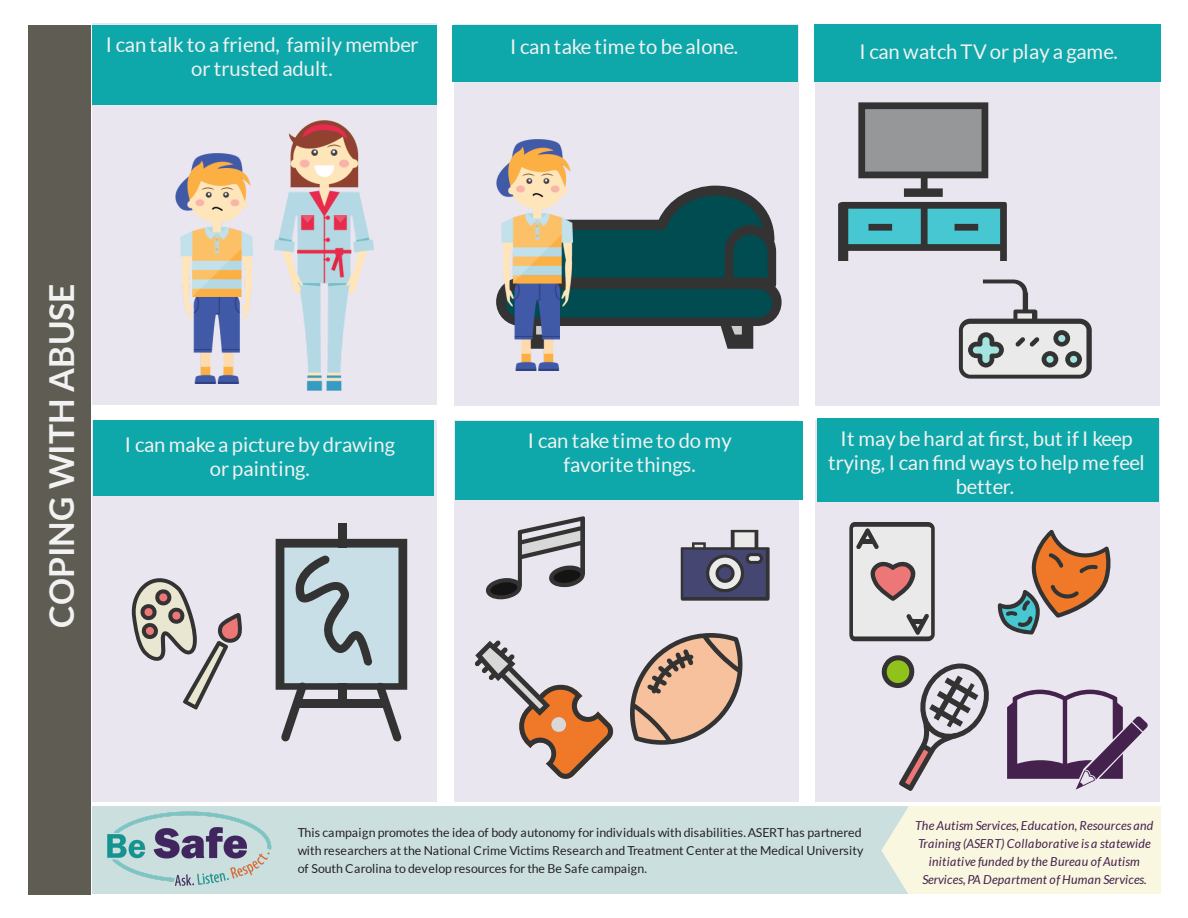
<style>
.page{position:relative;width:1188px;height:918px;background:#fff}
.page>*{position:absolute;margin:0;border:0;box-sizing:border-box;transform-origin:0 0}
.t1{font:700 33.75px "Lato";color:#f2f2f2}
.t2{font:20.25px/23.7px "Lato";color:#f2f2f2;text-align:center}
.t3{font:12.3px/18px "Lato";letter-spacing:-.005em;color:#242021}
.t4{font:italic 12.3px/18px "Lato";letter-spacing:.02em;color:#45214d;text-align:center}
</style>
<div class="page">
<div style="left:454px;top:421px;width:345px;height:381px;background:#eae6ef"></div>
<div style="left:816px;top:25px;width:344px;height:381px;background:#eae6ef"></div>
<div style="left:814px;top:25px;width:347px;height:57px;background:#0fa8aa"></div>
<div style="left:454px;top:25px;width:345px;height:381px;background:#eae6ef"></div>
<div style="left:453px;top:26px;width:345px;height:56px;background:#0fa8aa"></div>
<div style="left:28px;top:25px;width:63px;height:869px;background:#5f5d53"></div>
<div style="left:92px;top:24px;width:344px;height:381px;background:#eae6ef"></div>
<div style="left:92px;top:25px;width:344px;height:80px;background:#0fa8aa"></div>
<div style="left:92px;top:421px;width:344px;height:381px;background:#eae6ef"></div>
<div style="left:93px;top:421px;width:341px;height:75px;background:#0fa8aa"></div>
<div style="left:816px;top:421px;width:344px;height:381px;background:#eae6ef"></div>
<div style="left:456px;top:421px;width:347px;height:78px;background:#0fa8aa"></div>
<div style="left:817px;top:418px;width:342px;height:84px;background:#0fa8aa"></div>
<div style="left:92px;top:807px;width:1069px;height:87px;background:#cbdfdf"></div>
<div style="left:909px;top:807px;width:250px;height:87px;background:#f9f7df"></div>
<hr style="left:1159px;top:807px;width:2px;height:87px;background:#f9f7df">
<svg style="left:881px;top:807px;width:28px;height:87px"></svg>
<img style="left:107px;top:811px;width:165px;height:75px">
<img style="left:176px;top:153px;width:76px;height:231px">
<img style="left:274px;top:120px;width:100px;height:270px">
<svg style="left:573px;top:186px;width:209px;height:163px"></svg>
<img style="left:496px;top:140px;width:77px;height:230px">
<svg style="left:838px;top:102px;width:169px;height:159px"></svg>
<svg style="left:131px;top:578px;width:111px;height:132px"></svg>
<svg style="left:959px;top:280px;width:132px;height:99px"></svg>
<div style="left:338px;top:523px;width:8px;height:24px;background:#333"></div>
<svg style="left:276px;top:539px;width:131px;height:202px"></svg>
<svg style="left:486px;top:516px;width:99px;height:84px"></svg>
<svg style="left:681px;top:530px;width:89px;height:71px"></svg>
<svg style="left:475px;top:640px;width:138px;height:139px"></svg>
<svg style="left:630px;top:633px;width:112px;height:112px"></svg>
<svg style="left:849px;top:522px;width:86px;height:119px"></svg>
<svg style="left:998px;top:530px;width:112px;height:104px"></svg>
<svg style="left:881px;top:655px;width:267px;height:136px"></svg>
<h2 class="t2" style="left:106px;top:33px;width:315px">I can talk to a friend, family member or trusted adult.</h2>
<h2 class="t2" style="left:510px;top:35px;width:230px">I can take time to be alone.</h2>
<h2 class="t2" style="left:859px;top:40px;width:260px">I can watch TVor play a game.</h2>
<h1 class="t1" style="left:43px;top:628px;width:346px;rotate:-90deg">COPING WITH ABUSE</h1>
<h2 class="t2" style="left:125px;top:433px;width:272px">I can make a picture by drawing or painting.</h2>
<h2 class="t2" style="left:528px;top:429px;width:205px">I can take time to do my favorite things.</h2>
<h2 class="t2" style="left:828px;top:427px;width:318px">It may be hard at first, but ifI keep trying, I can find ways to help me feel better.</h2>
<p class="t3" style="left:298px;top:824px;width:567px">This campaign promotes the idea of body autonomy for individuals with disabilities.ASERThas partnered with researchers at the National Crime Victims Research and Treatment Center at the Medical University of South Carolina to develop resources for the Be Safe campaign.</p>
<p class="t4" style="left:915px;top:817px;width:240px">The Autism Services, Education, Resources and Training (ASERT) Collaborative is a statewide initiative funded by the Bureau ofAutism Services, PA Department ofHuman Services.</p>
</div>
